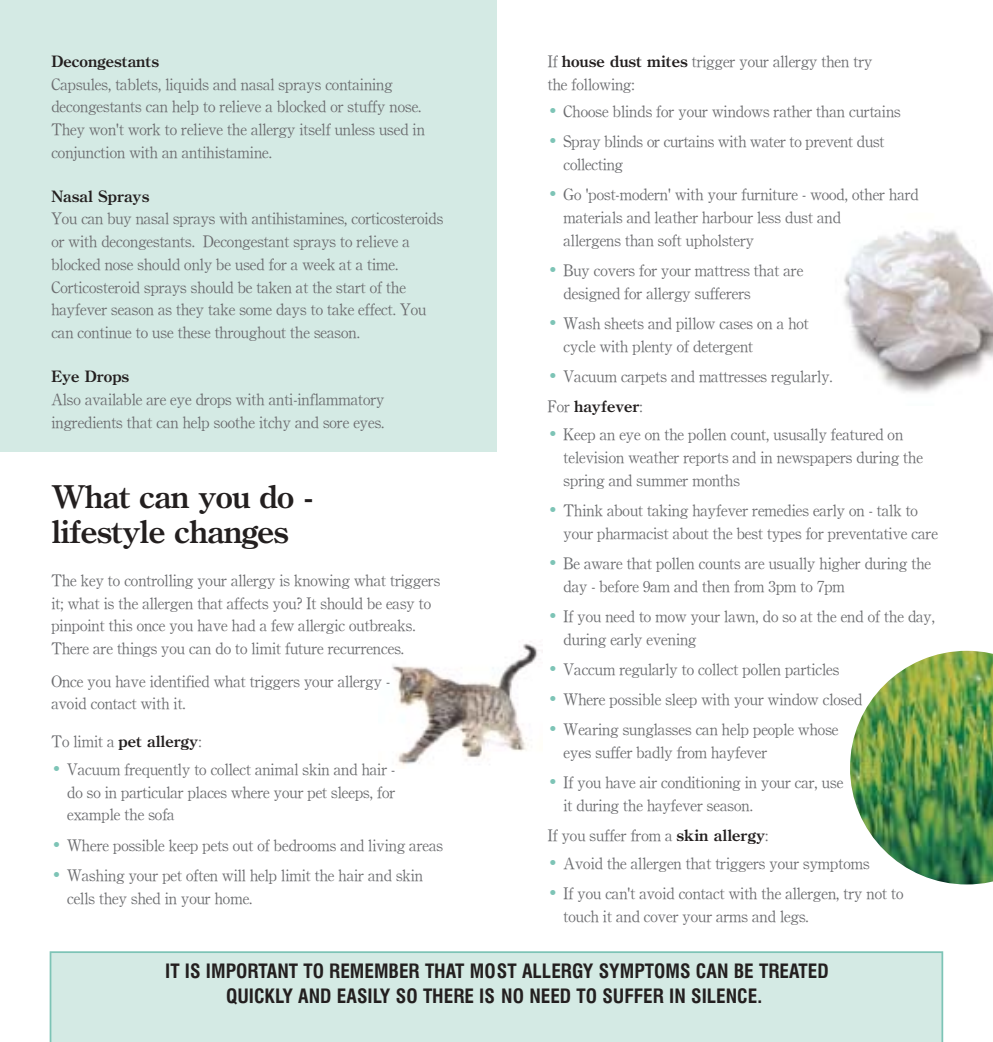
<style>
.page{position:relative;width:993px;height:1042px;background:#fff}
.page>*{position:absolute;margin:0;border:0;box-sizing:border-box;transform-origin:0 0}
.t1{font:700 31.5px/35px "Century OSMT";letter-spacing:-.025em;color:#231f1f}
.t2{font:700 condensed 19.25px/24.5px "Swiss 721 BT";color:#231f1f;text-align:center}
.t3{font:15.75px/22.8px "Century OSMT";color:#6c6d70}
.t4{font:700 15.75px "Century OSMT";color:#231f1f}
.s1{font-weight:400;color:#6c6d70}
.s2{font-family:"Swiss 721 BT";font-weight:700;font-size:17.5px;color:#7dc4b6}
.s3{font-weight:700;color:#231f1f}
</style>
<div class="page">
<div style="left:0;top:0;width:496px;height:451px;background:#d4eae4"></div>
<div style="left:50px;top:951px;width:893px;height:90px;background:#d4eae4"></div>
<img style="left:392px;top:641px;width:147px;height:125px">
<img style="left:850px;top:650px;width:142px;height:234px">
<img style="left:844px;top:229px;width:148px;height:164px">
<p class="t4" style="left:51px;top:56px;width:109px">Decongestants</p>
<p class="t3" style="left:51px;top:72px;width:375px">Capsules, tablets, liquids and nasal sprays containing decongestants can help to relieve a blocked or stuffy nose.<br>They won't work to relieve the allergy itself unless used in conjunction with an antihistamine.</p>
<p class="t4" style="left:51px;top:190px;width:99px">Nasal Sprays</p>
<p class="t3" style="left:51px;top:207px;width:393px">You can buy nasal sprays with antihistamines, corticosteroids or with decongestants. Decongestant sprays to relieve a blocked nose should only be used for a week at a time.<br>Corticosteroid sprays should be taken at the start of the hayfever season as they take some days to take effect. You can continue to use these throughout the season.</p>
<p class="t4" style="left:51px;top:371px;width:79px">Eye Drops</p>
<p class="t3" style="left:51px;top:387px;width:334px">Also available are eye drops with anti-inflammatory ingredients that can help soothe itchy and sore eyes.</p>
<h1 class="t1" style="left:51px;top:483px;width:264px">What can you do - lifestyle changes</h1>
<p class="t3" style="left:51px;top:568px;width:390px">The key to controlling your allergy is knowing what triggers it; what is the allergen that affects you? It should be easy to pinpoint this once you have had a few allergic outbreaks.<br>There are things you can do to limit future recurrences.</p>
<p class="t3" style="left:51px;top:669px;width:340px">Once you have identified what triggers your allergy - avoid contact with it.</p>
<p class="t4" style="left:51px;top:735px;width:152px"><span class="s1">To limit a</span> pet allergy<span class="s1">:</span></p>
<p class="t3" style="left:67px;top:757px;width:329px;text-align:justify;text-indent:-16px"><span class="s2">•</span> Vacuum frequently to collect animal skin and hair - do so in particular places where your pet sleeps, for example the sofa</p>
<p class="t3" style="left:51px;top:833px;width:393px"><span class="s2">•</span> Where possible keep pets out of bedrooms and living areas</p>
<p class="t3" style="left:67px;top:863px;width:357px;text-indent:-16px"><span class="s2">•</span> Washing your pet often will help limit the hair and skin cells they shed in your home.</p>
<p class="t3" style="left:547px;top:49px;width:326px">If <span class="s3">house dust mites</span> trigger your allergy then try the following:</p>
<p class="t3" style="left:547px;top:100px;width:354px"><span class="s2">•</span> Choose blinds for your windows rather than curtains</p>
<p class="t3" style="left:563px;top:130px;width:322px;text-indent:-16px"><span class="s2">•</span> Spray blinds or curtains with water to prevent dust collecting</p>
<p class="t3" style="left:563px;top:183px;width:356px;text-indent:-16px"><span class="s2">•</span> Go 'post-modern' with your furniture - wood, other hard materials and leather harbour less dust and<br>allergens than soft upholstery</p>
<p class="t3" style="left:563px;top:259px;width:241px;text-indent:-16px"><span class="s2">•</span> Buy covers for your mattress that are designed for allergy sufferers</p>
<p class="t3" style="left:563px;top:312px;width:247px;text-indent:-16px"><span class="s2">•</span> Wash sheets and pillow cases on a hot cycle with plenty of detergent</p>
<p class="t3" style="left:547px;top:361px;width:286px;line-height:30.3px"><span class="s2">•</span> Vacuum carpets and mattresses regularly.<br>For <span class="s3">hayfever</span>:</p>
<p class="t3" style="left:563px;top:423px;width:361px;text-indent:-16px"><span class="s2">•</span> Keep an eye on the pollen count, ususally featured on television weather reports and in newspapers during the spring and summer months</p>
<p class="t3" style="left:563px;top:498px;width:376px;text-indent:-16px"><span class="s2">•</span> Think about taking hayfever remedies early on - talk to your pharmacist about the best types for preventative care</p>
<p class="t3" style="left:563px;top:551px;width:369px;text-indent:-16px"><span class="s2">•</span> Be aware that pollen counts are usually higher during the day - before 9am and then from 3pm to 7pm</p>
<p class="t3" style="left:563px;top:604px;width:373px;text-indent:-16px"><span class="s2">•</span> If you need to mow your lawn, do so at the end of the day, during early evening</p>
<p class="t3" style="left:547px;top:657px;width:293px"><span class="s2">•</span> Vaccum regularly to collect pollen particles</p>
<p class="t3" style="left:547px;top:687px;width:316px"><span class="s2">•</span> Where possible sleep with your window closed</p>
<p class="t3" style="left:563px;top:717px;width:276px;text-indent:-16px"><span class="s2">•</span> Wearing sunglasses can help people whose eyes suffer badly from hayfever</p>
<p class="t3" style="left:563px;top:770px;width:281px;text-indent:-16px"><span class="s2">•</span> If you have air conditioning in your car, use it during the hayfever season.</p>
<p class="t3" style="left:547px;top:823px;width:222px">If you suffer from a <span class="s3">skin allergy</span>:</p>
<p class="t3" style="left:547px;top:851px;width:323px"><span class="s2">•</span> Avoid the allergen that triggers your symptoms</p>
<p class="t3" style="left:563px;top:881px;width:341px;text-indent:-16px"><span class="s2">•</span> If you can't avoid contact with the allergen, try not to touch it and cover your arms and legs.</p>
<p class="t2" style="left:165px;top:960px;width:664px">IT IS IMPORTANT TO REMEMBER THAT MOST ALLERGY SYMPTOMS CAN BE TREATED<br>QUICKLY AND EASILY SO THERE IS NO NEED TO SUFFER IN SILENCE.</p>
</div>
